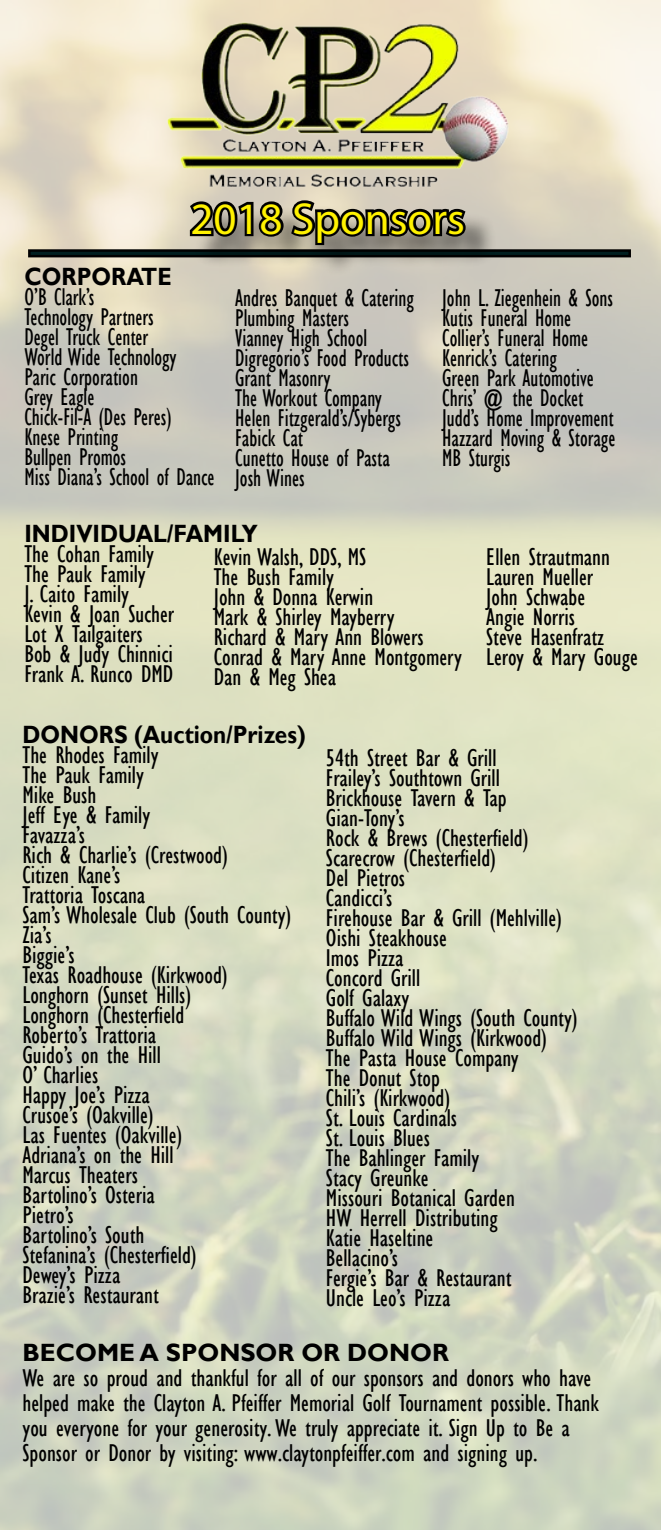
<style>
.page{position:relative;width:661px;height:1530px;background:#fff}
.page>*{position:absolute;margin:0;border:0;box-sizing:border-box;transform-origin:0 0}
.t1{font:45px "Myriad Pro";color:#fff200}
.t2{font:condensed 25px/20px "Gill Sans";color:#000}
.t3{font:condensed 25px/20px "Gill Sans";color:#000;scale:.9 1}
.t4{font:700 25px "Gill Sans";color:#000;scale:.9 1}
.t5{font:700 25px "Gill Sans";color:#000}
</style>
<div class="page">
<img style="left:153px;top:0;width:367px;height:204px">
<div style="left:29px;top:251px;width:600px;height:5px;background:#011f20"></div>
<div style="left:28px;top:249px;width:603px;height:8px;border:2px solid #000"></div>
<div style="left:194px;top:204px;width:303px;height:72px;background:#000;opacity:.49"></div>
<svg style="left:185px;top:198px;width:283px;height:227px;background:#aeaba1"></svg>
<h1 class="t1" style="left:190px;top:191px;width:276px">2018 Sponsors</h1>
<p class="t4" style="left:24px;top:262px;width:165px">CORPORATE</p>
<p class="t3" style="left:24px;top:287px;width:213px">O’B Clark’s<br>Technology Partners<br>Degel Truck Center<br>World Wide Technology<br>Paric Corporation<br>Grey Eagle<br>Chick-Fil-A (Des Peres)<br>Knese Printing<br>Bullpen Promos<br>Miss Diana’s School of Dance</p>
<p class="t3" style="left:235px;top:288px;width:200px">Andres Banquet &amp; Catering<br>Plumbing Masters<br>Vianney High School<br>Digregorio’s Food Products<br>Grant Masonry<br>The Workout Company<br>Helen Fitzgerald’s/Sybergs<br>Fabick Cat<br>Cunetto House of Pasta<br>Josh Wines</p>
<p class="t3" style="left:442px;top:288px;width:194px">John L. Ziegenhein &amp; Sons<br>Kutis Funeral Home<br>Collier’s Funeral Home<br>Kenrick’s Catering<br>Green Park Automotive<br>Chris’ @ the Docket<br>Judd’s Home Improvement<br>Hazzard Moving &amp; Storage<br>MB Sturgis</p>
<p class="t4" style="left:24px;top:519px;width:261px">INDIVIDUAL/FAMILY</p>
<p class="t2" style="left:24px;top:544px;width:151px">The Cohan Family<br>The Pauk Family<br>J. Caito Family<br>Kevin &amp; Joan Sucher<br>Lot X Tailgaiters<br>Bob &amp; Judy Chinnici<br>Frank A. Runco DMD</p>
<p class="t2" style="left:214px;top:547px;width:249px">Kevin Walsh, DDS, MS<br>The Bush Family<br>John &amp; Donna Kerwin<br>Mark &amp; Shirley Mayberry<br>Richard &amp; Mary Ann Blowers<br>Conrad &amp; Mary Anne Montgomery<br>Dan &amp; Meg Shea</p>
<p class="t2" style="left:486px;top:547px;width:153px">Ellen Strautmann<br>Lauren Mueller<br>John Schwabe<br>Angie Norris<br>Steve Hasenfratz<br>Leroy &amp; Mary Gouge</p>
<p class="t4" style="left:23px;top:719px;width:316px">DONORS (Auction/Prizes)</p>
<p class="t2" style="left:22px;top:745px;width:270px">The Rhodes Family<br>The Pauk Family<br>Mike Bush<br>Jeff Eye &amp; Family<br>Favazza’s<br>Rich &amp; Charlie’s (Crestwood)<br>Citizen Kane’s<br>Trattoria Toscana<br>Sam’s Wholesale Club (South County)<br>Zia’s<br>Biggie’s<br>Texas Roadhouse (Kirkwood)<br>Longhorn (Sunset Hills)<br>Longhorn (Chesterfield<br>Roberto’s Trattoria<br>Guido’s on the Hill<br>O’ Charlies<br>Happy Joe’s Pizza<br>Crusoe’s (Oakville)<br>Las Fuentes (Oakville)<br>Adriana’s on the Hill<br>Marcus Theaters<br>Bartolino’s Osteria<br>Pietro’s<br>Bartolino’s South<br>Stefanina’s (Chesterfield)<br>Dewey’s Pizza<br>Brazie’s Restaurant</p>
<p class="t2" style="left:326px;top:748px;width:253px">54th Street Bar &amp; Grill<br>Frailey’s Southtown Grill<br>Brickhouse Tavern &amp; Tap<br>Gian-Tony’s<br>Rock &amp; Brews (Chesterfield)<br>Scarecrow (Chesterfield)<br>Del Pietros<br>Candicci’s<br>Firehouse Bar &amp; Grill (Mehlville)<br>Oishi Steakhouse<br>Imos Pizza<br>Concord Grill<br>Golf Galaxy<br>Buffalo Wild Wings (South County)<br>Buffalo Wild Wings (Kirkwood)<br>The Pasta House Company<br>The Donut Stop<br>Chili’s (Kirkwood)<br>St. Louis Cardinals<br>St. Louis Blues<br>The Bahlinger Family<br>Stacy Greunke<br>Missouri Botanical Garden<br>HW Herrell Distributing<br>Katie Haseltine<br>Bellacino’s<br>Fergie’s Bar &amp; Restaurant<br>Uncle Leo’s Pizza</p>
<p class="t5" style="left:23px;top:1338px;width:428px">BECOME A SPONSOR OR DONOR</p>
<p class="t2" style="left:23px;top:1366px;width:578px;line-height:25px">We are so proud and thankful for all of our sponsors and donors who have helped make the Clayton A. Pfeiffer Memorial Golf Tournament possible. Thank you everyone for your generosity. We truly appreciate it. Sign Up to Be a Sponsor or Donor by visiting: www.claytonpfeiffer.com and signing up.</p>
</div>
